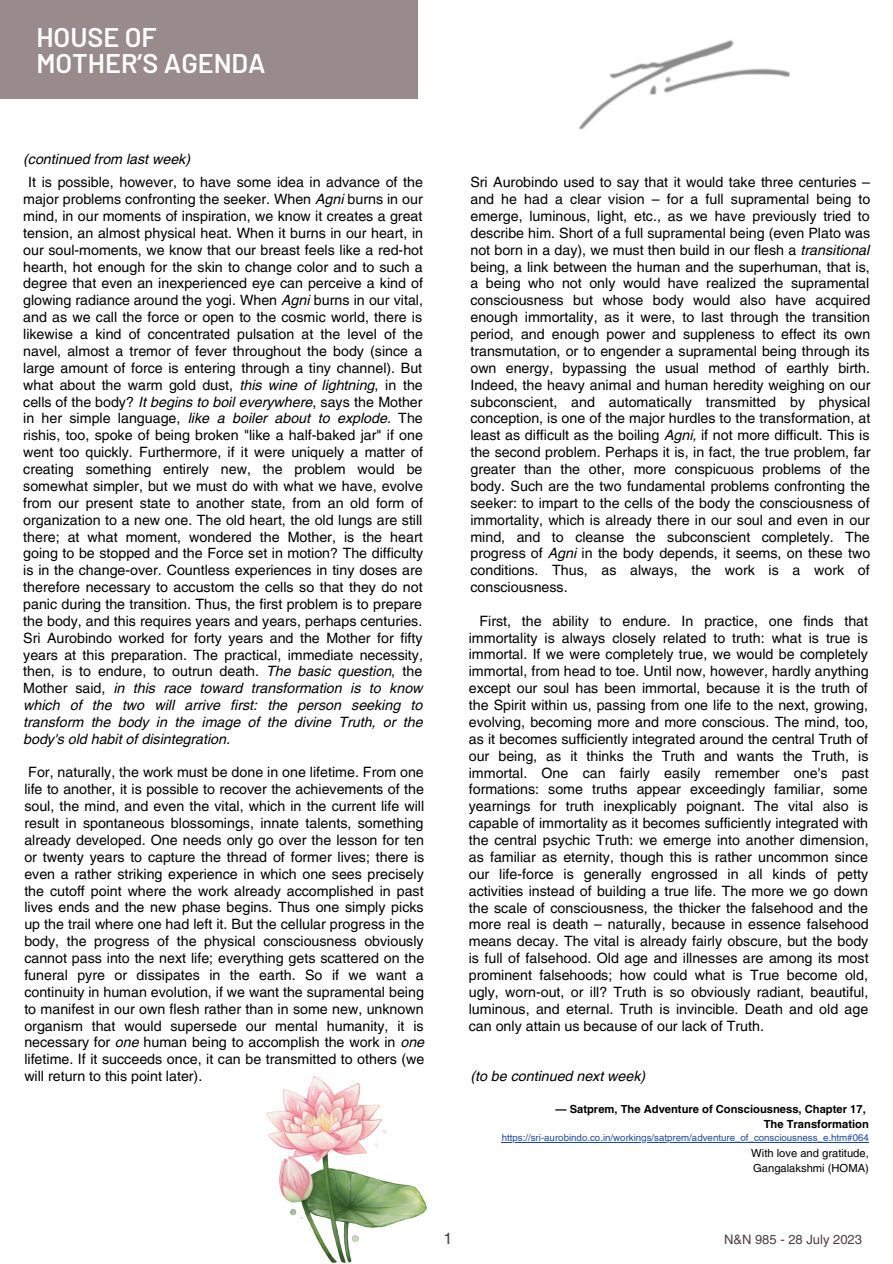
<style>
.page{position:relative;width:893px;height:1264px;background:#fff}
.page>*{position:absolute;margin:0;border:0;box-sizing:border-box;transform-origin:0 0}
.t1{font:600 27px "Barlow";color:#fff}
.t2{font:16.05px "Helvetica LT Pro";color:#4e3e41}
.t3{font:14.25px/16.8px "Helvetica LT Pro";color:#000;text-align:justify}
.t4{font:italic 14.25px "Helvetica LT Pro";color:#000}
.t5{font:13.05px "Helvetica LT Pro";color:#4e3e41}
.t6{font:700 11.25px "Helvetica LT Pro";color:#000}
.t7{font:11.25px "Helvetica LT Pro";color:#000}
.t8{font:9.75px "Helvetica LT Pro";color:#1848a0}
.s1{font-style:italic}
</style>
<div class="page">
<div style="left:0;top:0;width:417px;height:99px;background:#998a8b"></div>
<img style="left:579px;top:40px;width:211px;height:90px">
<hr style="left:501px;top:1142px;width:367px;height:1px;background:#1848a0">
<img style="left:267px;top:1076px;width:159px;height:186px">
<p class="t1" style="left:36px;top:20px;width:122px">HOUSE OF</p>
<p class="t1" style="left:36px;top:46px;width:231px">MOTHER’S AGENDA</p>
<p class="t4" style="left:23px;top:154px;width:168px">(continued from last week)</p>
<p class="t3" style="left:23px;top:175px;width:401px;text-indent:5px">It is possible, however, to have some idea in advance of the major problems confronting the seeker. When <span class="s1">Agni</span> burns in our mind, in our moments of inspiration, we know it creates a great tension, an almost physical heat. When it burns in our heart, in our soul-moments, we know that our breast feels like a red-hot hearth, hot enough for the skin to change color and to such a degree that even an inexperienced eye can perceive a kind of glowing radiance around the yogi. When <span class="s1">Agni</span> burns in our vital, and as we call the force or open to the cosmic world, there is likewise a kind of concentrated pulsation at the level of the navel, almost a tremor of fever throughout the body (since a large amount of force is entering through a tiny channel). But what about the warm gold dust, <span class="s1">this wine of lightning</span>, in the cells of the body? <span class="s1">It begins to boil everywhere</span>, says the Mother in her simple language, <span class="s1">like a boiler about to explode</span>. The rishis, too, spoke of being broken "like a half-baked jar" if one went too quickly. Furthermore, if it were uniquely a matter of creating something entirely new, the problem would be somewhat simpler, but we must do with what we have, evolve from our present state to another state, from an old form of organization to a new one. The old heart, the old lungs are still there; at what moment, wondered the Mother, is the heart going to be stopped and the Force set in motion? The difficulty is in the change-over. Countless experiences in tiny doses are therefore necessary to accustom the cells so that they do not panic during the transition. Thus, the first problem is to prepare the body, and this requires years and years, perhaps centuries.<br>Sri Aurobindo worked for forty years and the Mother for fifty years at this preparation. The practical, immediate necessity, then, is to endure, to outrun death. <span class="s1">The basic question</span>, the Mother said, <span class="s1">in this race toward transformation is to know which of the two will arrive first: the person seeking to transform the body in the image of the divine Truth, or the body's old habit of disintegration.</span></p>
<p class="t3" style="left:24px;top:765px;width:401px">For, naturally, the work must be done in one lifetime. From one life to another, it is possible to recover the achievements of the soul, the mind, and even the vital, which in the current life will result in spontaneous blossomings, innate talents, something already developed. One needs only go over the lesson for ten or twenty years to capture the thread of former lives; there is even a rather striking experience in which one sees precisely the cutoff point where the work already accomplished in past lives ends and the new phase begins. Thus one simply picks up the trail where one had left it. But the cellular progress in the body, the progress of the physical consciousness obviously cannot pass into the next life; everything gets scattered on the funeral pyre or dissipates in the earth. So if we want a continuity in human evolution, if we want the supramental being to manifest in our own flesh rather than in some new, unknown organism that would supersede our mental humanity, it is necessary for <span class="s1">one</span> human being to accomplish the work in <span class="s1">one </span>lifetime. If it succeeds once, it can be transmitted to others (we will return to this point later).</p>
<p class="t3" style="left:470px;top:175px;width:401px">Sri Aurobindo used to say that it would take three centuries – and he had a clear vision – for a full supramental being to emerge, luminous, light, etc., as we have previously tried to describe him. Short of a full supramental being (even Plato was not born in a day), we must then build in our flesh a <span class="s1">transitional </span>being, a link between the human and the superhuman, that is, a being who not only would have realized the supramental consciousness but whose body would also have acquired enough immortality, as it were, to last through the transition period, and enough power and suppleness to effect its own transmutation, or to engender a supramental being through its own energy, bypassing the usual method of earthly birth.<br>Indeed, the heavy animal and human heredity weighing on our subconscient, and automatically transmitted by physical conception, is one of the major hurdles to the transformation, at least as difficult as the boiling <span class="s1">Agni,</span> if not more difficult. This is the second problem. Perhaps it is, in fact, the true problem, far greater than the other, more conspicuous problems of the body. Such are the two fundamental problems confronting the seeker: to impart to the cells of the body the consciousness of immortality, which is already there in our soul and even in our mind, and to cleanse the subconscient completely. The progress of <span class="s1">Agni</span> in the body depends, it seems, on these two conditions. Thus, as always, the work is a work of consciousness.</p>
<p class="t3" style="left:469px;top:613px;width:401px;text-indent:11px">First, the ability to endure. In practice, one finds that immortality is always closely related to truth: what is true is immortal. If we were completely true, we would be completely immortal, from head to toe. Until now, however, hardly anything except our soul has been immortal, because it is the truth of the Spirit within us, passing from one life to the next, growing, evolving, becoming more and more conscious. The mind, too, as it becomes sufficiently integrated around the central Truth of our being, as it thinks the Truth and wants the Truth, is immortal. One can fairly easily remember one's past formations: some truths appear exceedingly familiar, some yearnings for truth inexplicably poignant. The vital also is capable of immortality as it becomes sufficiently integrated with the central psychic Truth: we emerge into another dimension, as familiar as eternity, though this is rather uncommon since our life-force is generally engrossed in all kinds of petty activities instead of building a true life. The more we go down the scale of consciousness, the thicker the falsehood and the more real is death – naturally, because in essence falsehood means decay. The vital is already fairly obscure, but the body is full of falsehood. Old age and illnesses are among its most prominent falsehoods; how could what is True become old, ugly, worn-out, or ill? Truth is so obviously radiant, beautiful, luminous, and eternal. Truth is invincible. Death and old age can only attain us because of our lack of Truth.</p>
<p class="t4" style="left:470px;top:1070px;width:176px">(to be continued next week)</p>
<p class="t6" style="left:555px;top:1104px;width:312px">— Satprem, The Adventure of Consciousness, Chapter 17,</p>
<p class="t6" style="left:763px;top:1120px;width:107px">The Transformation</p>
<p class="t8" style="left:501px;top:1134px;width:368px">https://sri-aurobindo.co.in/workings/satprem/adventure_of_consciousness_e.htm#064</p>
<p class="t7" style="left:751px;top:1148px;width:119px">With love and gratitude,</p>
<p class="t7" style="left:753px;top:1163px;width:117px">Gangalakshmi (HOMA)</p>
<p class="t2" style="left:443px;top:1232px;width:10px">1</p>
<p class="t5" style="left:724px;top:1234px;width:140px">N&amp;N 985 - 28 July 2023</p>
</div>
